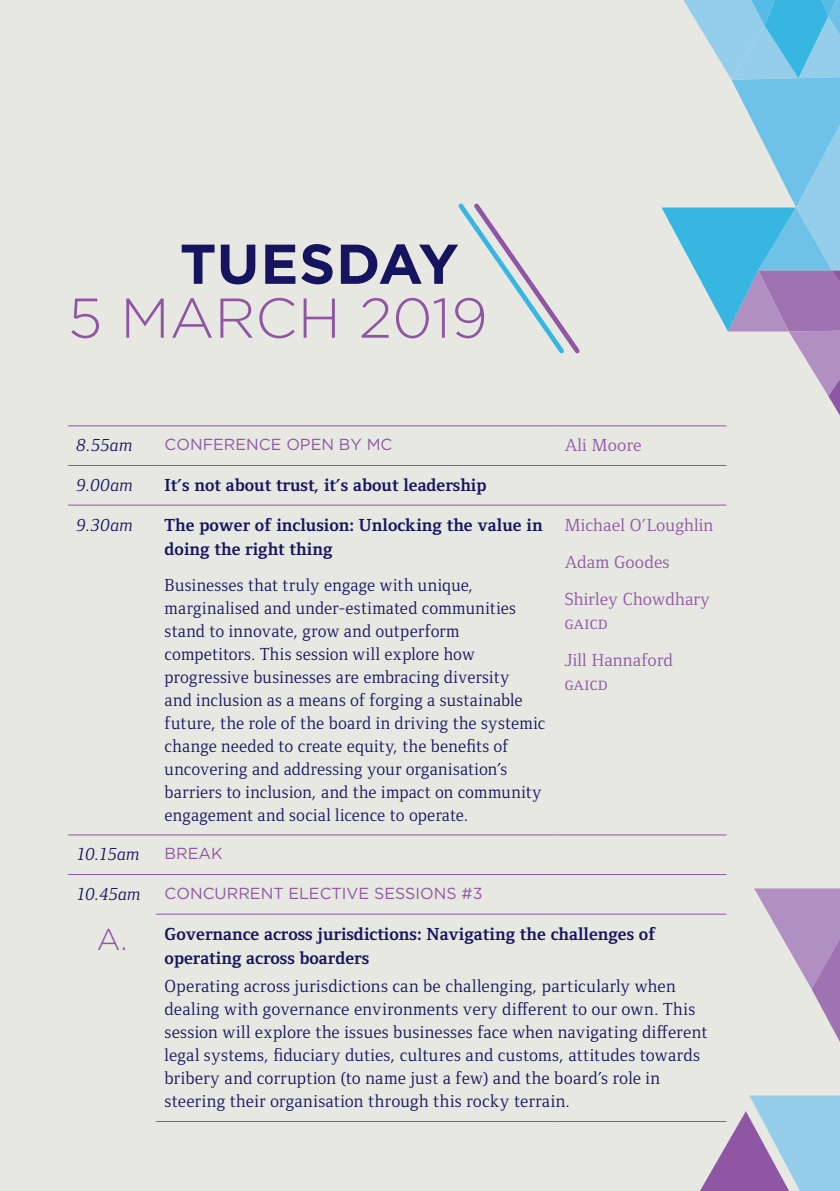
<style>
.page{position:relative;width:840px;height:1191px;background:#fff}
.page>*{position:absolute;margin:0;border:0;box-sizing:border-box;transform-origin:0 0}
.t1{font:300 56px "Gotham";color:#8e56a3}
.t2{font:700 56px "Gotham";letter-spacing:.01em;color:#16135f}
.t3{font:18px/23px "Foundry Form Serif";letter-spacing:.015em;color:#16135f}
.t4{font:700 18px/24px "Foundry Form Serif";color:#16135f}
.t5{font:18px/37.2px "Foundry Form Serif";letter-spacing:.01em;color:#8e56a3}
.t6{font:italic 18px "Foundry Form Serif";letter-spacing:.01em;color:#16135f}
.t7{font:16px "Gotham";color:#8e56a3}
.s1{font-family:"Gotham";font-weight:300;font-size:30px;color:#8e56a3}
</style>
<div class="page">
<div style="left:0;top:0;width:839px;height:1191px;background:#e8e8e2"></div>
<hr style="left:68px;top:425px;width:88px;height:1px;background:#8e56a3">
<hr style="left:156px;top:425px;width:400px;height:1px;background:#8e56a3">
<hr style="left:556px;top:425px;width:170px;height:1px;background:#8e56a3">
<hr style="left:68px;top:465px;width:88px;height:1px;background:#8e56a3">
<hr style="left:156px;top:465px;width:400px;height:1px;background:#8e56a3">
<hr style="left:556px;top:465px;width:170px;height:1px;background:#8e56a3">
<hr style="left:68px;top:504px;width:88px;height:1px;background:#8e56a3">
<hr style="left:156px;top:504px;width:400px;height:1px;background:#8e56a3">
<hr style="left:556px;top:504px;width:170px;height:1px;background:#8e56a3">
<hr style="left:68px;top:834px;width:88px;height:1px;background:#8e56a3">
<hr style="left:156px;top:834px;width:400px;height:1px;background:#8e56a3">
<hr style="left:556px;top:834px;width:170px;height:1px;background:#8e56a3">
<hr style="left:156px;top:874px;width:400px;height:1px;background:#8e56a3">
<hr style="left:556px;top:874px;width:170px;height:1px;background:#8e56a3">
<hr style="left:156px;top:913px;width:400px;height:1px;background:#8e56a3">
<hr style="left:556px;top:913px;width:170px;height:1px;background:#8e56a3">
<hr style="left:156px;top:1121px;width:400px;height:1px;background:#8e56a3">
<hr style="left:556px;top:1121px;width:170px;height:1px;background:#8e56a3">
<hr style="left:68px;top:874px;width:88px;height:1px;background:#8e56a3">
<svg style="left:458px;top:203px;width:121px;height:150px"></svg>
<svg style="left:687px;top:888px;width:152px;height:303px"></svg>
<svg style="left:661px;top:0;width:178px;height:466px"></svg>
<h1 class="t2" style="left:180px;top:227px;width:280px">TUESDAY</h1>
<h1 class="t1" style="left:68px;top:282px;width:421px">5 MARCH 2019</h1>
<p class="t6" style="left:77px;top:435px;width:57px">8.55am</p>
<p class="t7" style="left:164px;top:434px;width:229px">CONFERENCE OPEN BY MC</p>
<p class="t5" style="left:564px;top:427px;width:78px">Ali Moore</p>
<p class="t6" style="left:77px;top:475px;width:58px">9.00am</p>
<p class="t4" style="left:164px;top:473px;width:323px">It’s not about trust, it’s about leadership</p>
<p class="t6" style="left:77px;top:514px;width:58px">9.30am</p>
<p class="t4" style="left:164px;top:512px;width:379px">The power of inclusion: Unlocking the value in doing the right thing</p>
<p class="t3" style="left:164px;top:573px;width:382px">Businesses that truly engage with unique, marginalised and under-estimated communities stand to innovate, grow and outperform competitors. This session will explore how progressive businesses are embracing diversity<br>and inclusion as a means of forging a sustainable future, the role of the board in driving the systemic change needed to create equity, the benefits of uncovering and addressing your organisation’s barriers to inclusion, and the impact on community engagement and social licence to operate.</p>
<p class="t5" style="left:564px;top:506px;width:150px">Michael O’Loughlin<br>Adam Goodes<br>Shirley Chowdhary</p>
<p class="t5" style="left:564px;top:604px;width:110px">gaicd<br>Jill Hannaford</p>
<p class="t5" style="left:564px;top:665px;width:19px">gaicd</p>
<p class="t6" style="left:77px;top:844px;width:65px">10.15am</p>
<p class="t7" style="left:164px;top:843px;width:59px">BREAK</p>
<p class="t6" style="left:77px;top:884px;width:66px">10.45am</p>
<p class="t7" style="left:164px;top:882px;width:319px">CONCURRENT ELECTIVE SESSIONS #3</p>
<p class="t4" style="left:164px;top:921px;width:492px;text-indent:-68px"><span class="s1">A.</span> Governance across jurisdictions: Navigating the challenges of operating across boarders</p>
<p class="t3" style="left:164px;top:974px;width:544px">Operating across jurisdictions can be challenging, particularly when dealing with governance environments very different to our own. This session will explore the issues businesses face when navigating different legal systems, fiduciary duties, cultures and customs, attitudes towards bribery and corruption (to name just a few) and the board’s role in steering their organisation through this rocky terrain.</p>
</div>
